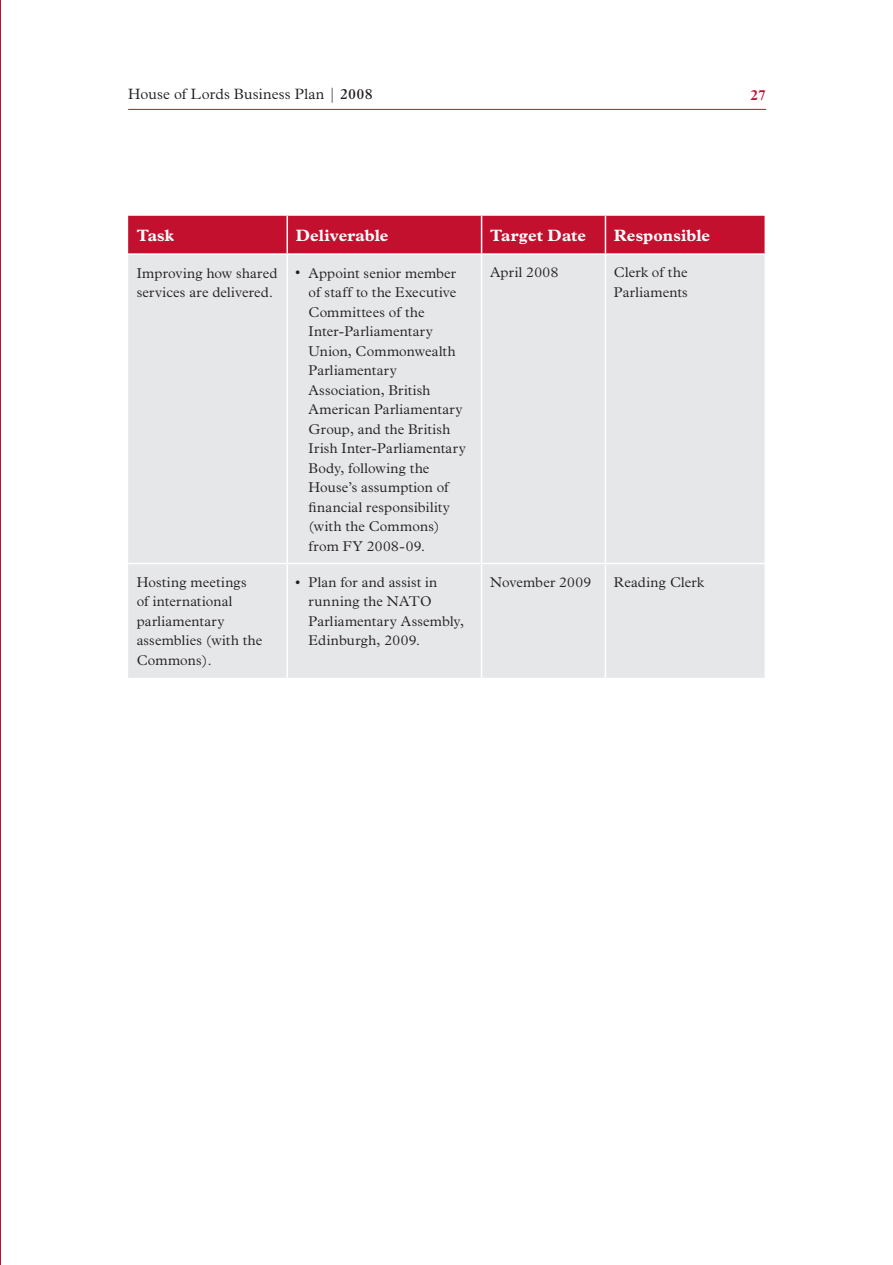
<style>
.page{position:relative;width:893px;height:1265px;background:#fff}
.page>*{position:absolute;margin:0;border:0;box-sizing:border-box;transform-origin:0 0}
.t1{font:700 16.5px "Plantin";letter-spacing:.005em;color:#fff}
.t2{font:300 15px "Plantin";letter-spacing:.01em;color:#231f20}
.t3{font:700 15px "Plantin";color:#c3102f}
.t4{font:300 14.25px/19.5px "Plantin";letter-spacing:.01em;color:#231f20}
.t5{font:300 14.25px "Plantin";letter-spacing:.035em;color:#231f20}
.s1{font-weight:600}
</style>
<div class="page">
<hr style="left:0;top:0;width:1px;height:1264px;background:#c3102f">
<hr style="left:128px;top:109px;width:638px;height:1px;background:#c3102f">
<div style="left:128px;top:216px;width:636px;height:37px;background:#c3102f"></div>
<div style="left:128px;top:255px;width:636px;height:422px;background:#e6e7e9"></div>
<hr style="left:286px;top:216px;width:2px;height:37px;background:#fff">
<hr style="left:481px;top:216px;width:1px;height:37px;background:#fff">
<hr style="left:605px;top:216px;width:1px;height:37px;background:#fff">
<hr style="left:286px;top:255px;width:2px;height:307px;background:#fff">
<hr style="left:481px;top:255px;width:1px;height:307px;background:#fff">
<hr style="left:605px;top:255px;width:1px;height:307px;background:#fff">
<hr style="left:128px;top:562px;width:353px;height:2px;background:#fff">
<hr style="left:286px;top:564px;width:2px;height:113px;background:#fff">
<hr style="left:481px;top:562px;width:124px;height:2px;background:#fff">
<hr style="left:481px;top:564px;width:1px;height:113px;background:#fff">
<hr style="left:605px;top:562px;width:159px;height:2px;background:#fff">
<hr style="left:605px;top:564px;width:1px;height:113px;background:#fff">
<p class="t2" style="left:128px;top:86px;width:246px">House of Lords Business Plan | <span class="s1">2008</span></p>
<p class="t3" style="left:750px;top:86px;width:15px">27</p>
<p class="t1" style="left:137px;top:226px;width:39px">Task</p>
<p class="t1" style="left:296px;top:226px;width:94px">Deliverable</p>
<p class="t1" style="left:490px;top:226px;width:98px">Target Date</p>
<p class="t1" style="left:614px;top:226px;width:98px">Responsible</p>
<p class="t4" style="left:137px;top:263px;width:142px">Improving how shared services are delivered.</p>
<p class="t4" style="left:308px;top:263px;width:159px">Appoint senior member of staff to the Executive<br>Committees of the<br>Inter-Parliamentary<br>Union, Commonwealth<br>Parliamentary<br>Association, British<br>American Parliamentary<br>Group, and the British<br>Irish Inter-Parliamentary<br>Body, following the<br>House’s assumption of financial responsibility (with the Commons) from FY 2008-09.</p>
<p class="t4" style="left:296px;top:263px;width:6px">•</p>
<p class="t5" style="left:490px;top:264px;width:70px">April 2008</p>
<p class="t4" style="left:614px;top:263px;width:75px">Clerk of the<br>Parliaments</p>
<p class="t4" style="left:296px;top:572px;width:6px">•</p>
<p class="t4" style="left:490px;top:572px;width:103px">November 2009</p>
<p class="t4" style="left:614px;top:572px;width:92px">Reading Clerk</p>
<p class="t4" style="left:137px;top:572px;width:127px">Hosting meetings of international parliamentary assemblies (with the<br>Commons).</p>
<p class="t4" style="left:308px;top:572px;width:157px">Plan for and assist in running the NATO<br>Parliamentary Assembly,<br>Edinburgh, 2009.</p>
</div>
